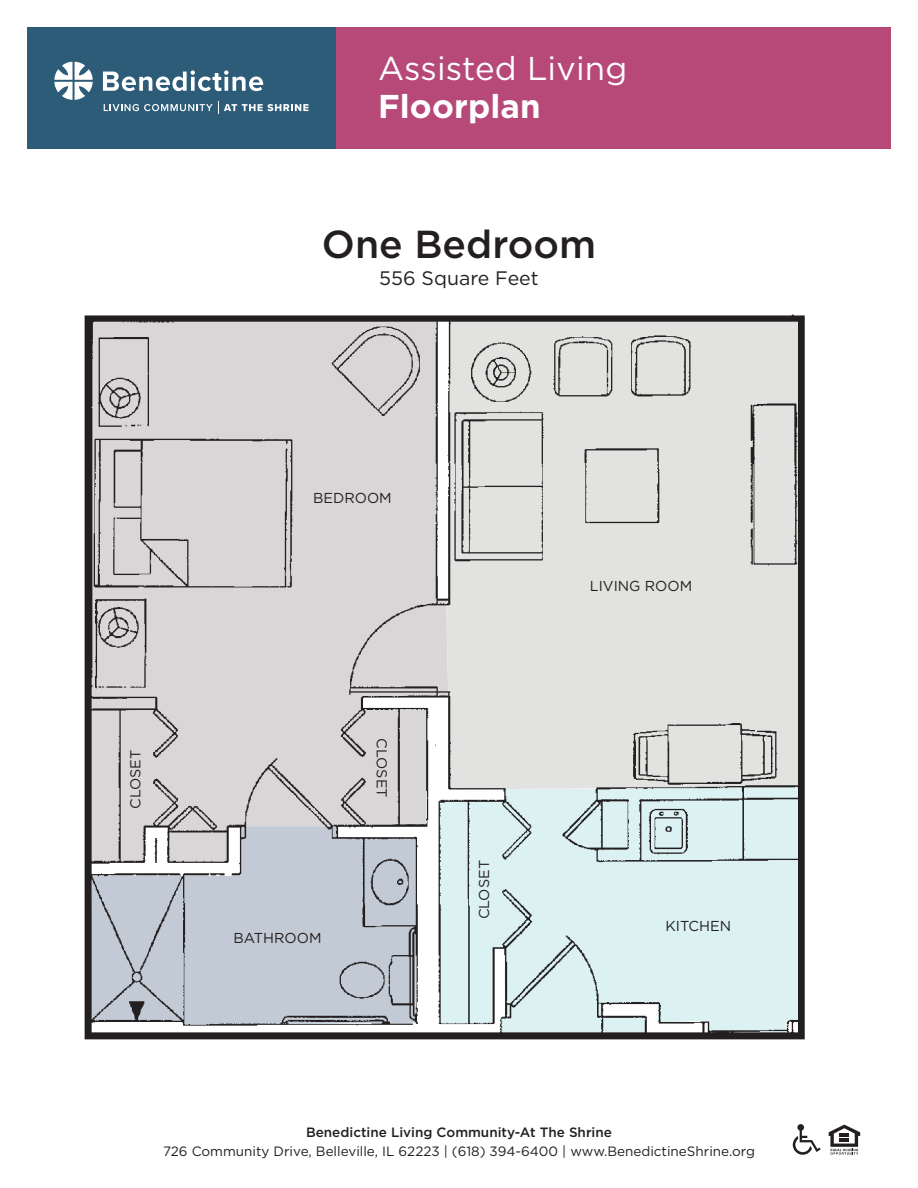
<style>
.page{position:relative;width:918px;height:1188px;background:#fff}
.page>*{position:absolute;margin:0;border:0;box-sizing:border-box;transform-origin:0 0}
.t1{font:500 39px "Gotham";color:#231f20}
.t2{font:33px "Gotham";letter-spacing:.005em;color:#fff}
.t3{font:700 33px "Gotham";letter-spacing:.005em;color:#fff}
.t4{font:19.5px "Gotham";color:#231f20}
.t5{font:14.4px "Gotham";color:#231f20}
.t6{font:13.5px "Gotham";color:#231f20}
.t7{font:500 13.5px "Gotham";color:#231f20}
</style>
<div class="page">
<div style="left:336px;top:27px;width:555px;height:121px;background:#b64978"></div>
<div style="left:27px;top:27px;width:309px;height:121px;background:#2d5c78"></div>
<svg style="left:829px;top:1125px;width:31px;height:30px"></svg>
<svg style="left:793px;top:1124px;width:28px;height:31px"></svg>
<svg style="left:54px;top:62px;width:39px;height:38px"></svg>
<svg style="left:103px;top:70px;width:160px;height:21px"></svg>
<svg style="left:104px;top:102px;width:204px;height:12px"></svg>
<img style="left:84px;top:314px;width:721px;height:726px">
<h2 class="t2" style="left:378px;top:48px;width:251px">Assisted Living</h2>
<h2 class="t3" style="left:378px;top:84px;width:164px">Floorplan</h2>
<h1 class="t1" style="left:322px;top:219px;width:276px">One Bedroom</h1>
<h3 class="t4" style="left:379px;top:266px;width:161px">556 Square Feet</h3>
<p class="t5" style="left:313px;top:489px;width:80px">BEDROOM</p>
<p class="t5" style="left:126px;top:809px;width:61px;rotate:-90deg">CLOSET</p>
<p class="t5" style="left:233px;top:929px;width:90px">BATHROOM</p>
<p class="t5" style="left:391px;top:738px;width:61px;rotate:90deg">CLOSET</p>
<p class="t5" style="left:475px;top:919px;width:61px;rotate:-90deg">CLOSET</p>
<p class="t5" style="left:590px;top:576px;width:104px">LIVING ROOM</p>
<p class="t5" style="left:665px;top:917px;width:67px">KITCHEN</p>
<p class="t7" style="left:306px;top:1123px;width:307px">Benedictine Living Community-At The Shrine</p>
<p class="t6" style="left:163px;top:1143px;width:593px">726 Community Drive, Belleville, IL 62223 | (618) 394-6400 | www.BenedictineShrine.org</p>
</div>
